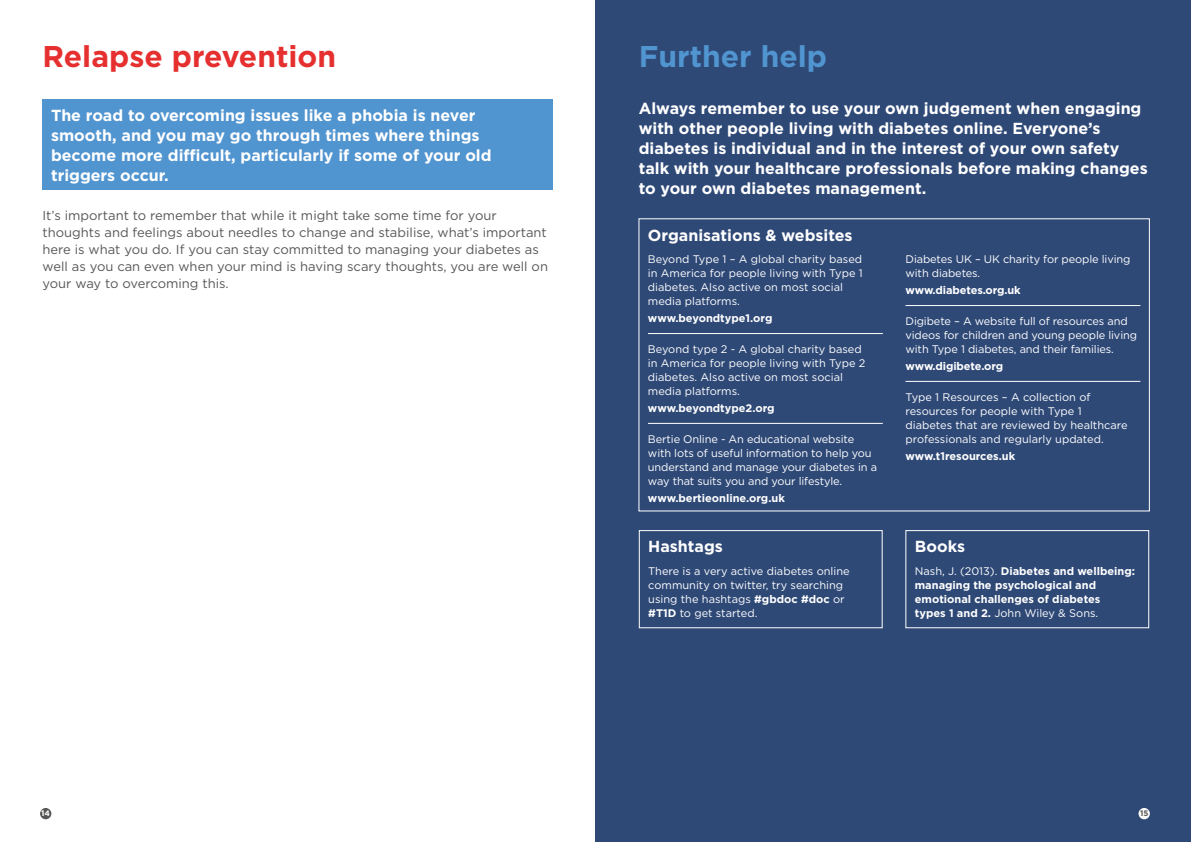
<style>
.page{position:relative;width:1191px;height:842px;background:#fff}
.page>*{position:absolute;margin:0;border:0;box-sizing:border-box;transform-origin:0 0}
.t1{font:700 30px "Gotham";color:#e63030}
.t2{font:700 30px "Gotham";color:#5094d0}
.t3{font:700 16px/20px "Gotham";color:#fff}
.t4{font:13px/17px "Gotham";color:#575756}
.t5{font:11px/14px "Gotham";color:#fff}
.t6{font:700 11px/14px "Gotham";color:#fff}
.t7{font:700 8px "Gotham";color:#fff}
.t8{font:700 8px "Gotham";color:#575756}
.s1{font-weight:700}
.s2{font-weight:400}
</style>
<div class="page">
<div style="left:595px;top:0;width:596px;height:842px;background:#2f4977"></div>
<div style="left:639px;top:530px;width:243px;height:98px;border:1px solid #fff"></div>
<div style="left:905px;top:530px;width:244px;height:98px;border:1px solid #fff"></div>
<hr style="left:648px;top:333px;width:234px;height:1px;background:#fff">
<hr style="left:648px;top:423px;width:234px;height:1px;background:#fff">
<hr style="left:905px;top:305px;width:235px;height:1px;background:#fff">
<hr style="left:905px;top:381px;width:235px;height:1px;background:#fff">
<div style="left:43px;top:99px;width:510px;height:91px;background:#5094d0"></div>
<div style="left:1138px;top:808px;width:11px;height:11px;background:#fff;border-radius:50%"></div>
<div style="left:40px;top:808px;width:11px;height:11px;background:#575756;border-radius:50%"></div>
<h1 class="t1" style="left:43px;top:36px;width:295px">Relapse prevention</h1>
<h2 class="t3" style="left:51px;top:105px;width:442px">The road to overcoming issues like a phobia is never smooth, and you may go through times where things become more difficult, particularly if some of your old triggers occur.</h2>
<p class="t4" style="left:43px;top:206px;width:507px">It’s important to remember that while it might take some time for your thoughts and feelings about needles to change and stabilise, what’s important here is what you do. If you can stay committed to managing your diabetes as well as you can even when your mind is having scary thoughts, you are well on your way to overcoming this.</p>
<h1 class="t2" style="left:639px;top:36px;width:190px">Further help</h1>
<p class="t3" style="left:638px;top:98px;width:510px">Always remember to use your own judgement when engaging with other people living with diabetes online. Everyone’s diabetes is individual and in the interest of your own safety talk with your healthcare professionals before making changes to your own diabetes management.</p>
<h2 class="t3" style="left:648px;top:225px;width:206px">Organisations &amp; websites</h2>
<p class="t5" style="left:648px;top:252px;width:216px">Beyond Type 1 – A global charity based in America for people living with Type 1 diabetes. Also active on most social media platforms.</p>
<p class="t6" style="left:648px;top:311px;width:126px">www.beyondtype1.org</p>
<p class="t5" style="left:648px;top:342px;width:219px">Beyond type 2 - A global charity based in America for people living with Type 2 diabetes. Also active on most social media platforms.</p>
<p class="t6" style="left:648px;top:401px;width:128px">www.beyondtype2.org</p>
<p class="t5" style="left:648px;top:432px;width:231px">Bertie Online - An educational website with lots of useful information to help you understand and manage your diabetes in a way that suits you and your lifestyle.</p>
<p class="t6" style="left:648px;top:491px;width:138px">www.bertieonline.org.uk</p>
<h2 class="t3" style="left:648px;top:537px;width:76px">Hashtags</h2>
<p class="t5" style="left:648px;top:564px;width:203px">There is a very active diabetes online community on twitter, try searching using the hashtags <span class="s1">#gbdoc #doc</span> or <span class="s1">#T1D</span> to get started.</p>
<p class="t5" style="left:905px;top:252px;width:226px">Diabetes UK – UK charity for people living with diabetes.</p>
<p class="t6" style="left:905px;top:283px;width:117px">www.diabetes.org.uk</p>
<p class="t5" style="left:905px;top:314px;width:233px">Digibete – A website full of resources and videos for children and young people living with Type 1 diabetes, and their families.</p>
<p class="t6" style="left:905px;top:359px;width:99px">www.digibete.org</p>
<p class="t5" style="left:905px;top:390px;width:223px">Type 1 Resources – A collection of resources for people with Type 1 diabetes that are reviewed by healthcare professionals and regularly updated.</p>
<p class="t6" style="left:905px;top:449px;width:111px">www.t1resources.uk</p>
<h2 class="t3" style="left:915px;top:537px;width:52px">Books</h2>
<p class="t6" style="left:915px;top:564px;width:222px"><span class="s2">Nash, J. (2013).</span> Diabetes and wellbeing: managing the psychological and emotional challenges of diabetes<br>types 1 and 2. <span class="s2">John Wiley &amp; Sons.</span></p>
<p class="t7" style="left:41px;top:808px;width:10px">14</p>
<p class="t8" style="left:1140px;top:808px;width:10px">15</p>
</div>
